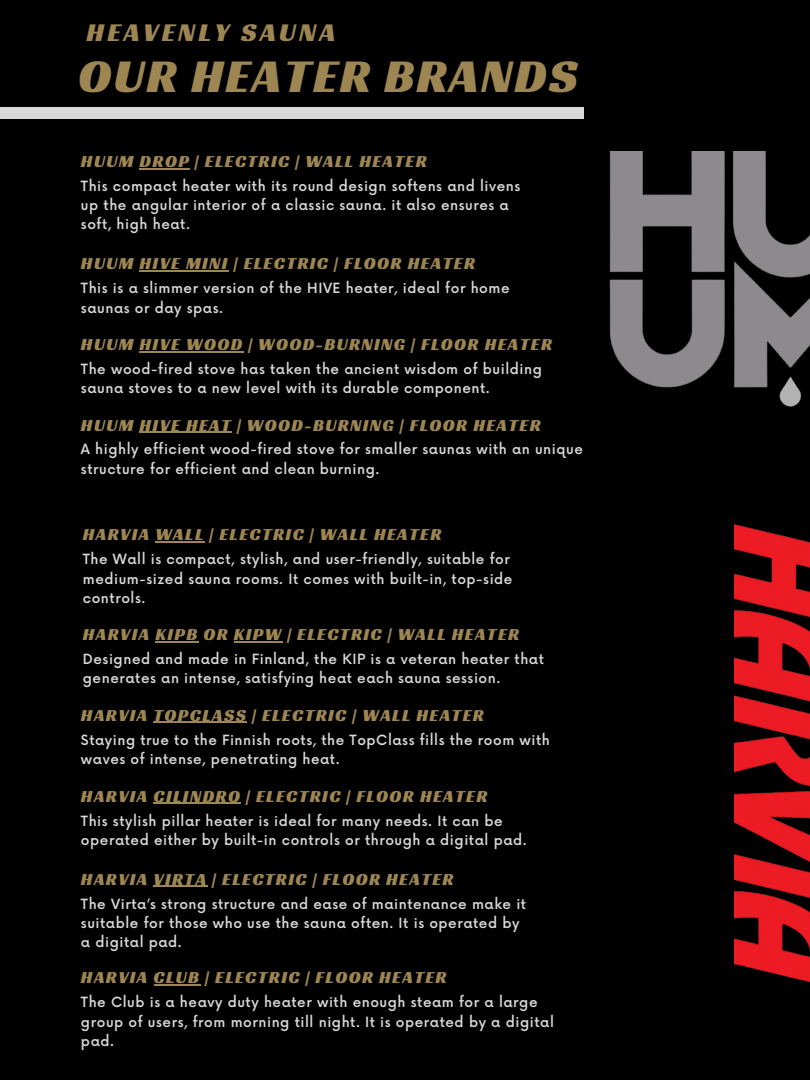
<style>
.page{position:relative;width:810px;height:1080px;background:#000}
.page>*{position:absolute;margin:0;border:0;box-sizing:border-box;transform-origin:0 0}
.t1{font:48.75px "Racing Sans One";letter-spacing:.045em;color:#9e8653}
.t2{font:26.56px "Racing Sans One";letter-spacing:.12em;color:#9e8653}
.t3{font:17.5px "Racing Sans One";letter-spacing:.08em;color:#9e8653}
.t4{font:500 13.75px/19.2px "Now";letter-spacing:.04em;color:#d9d9d9}
</style>
<div class="page">
<img style="left:735px;top:524px;width:75px;height:459px">
<img style="left:609px;top:151px;width:201px;height:256px">
<hr style="left:140px;top:168px;width:50px;height:1px;background:#9e8653">
<hr style="left:140px;top:351px;width:104px;height:2px;background:#9e8653">
<hr style="left:140px;top:431px;width:92px;height:2px;background:#9e8653">
<hr style="left:154px;top:722px;width:93px;height:1px;background:#9e8653">
<hr style="left:154px;top:886px;width:54px;height:1px;background:#9e8653">
<hr style="left:154px;top:984px;width:47px;height:2px;background:#9e8653">
<hr style="left:140px;top:270px;width:89px;height:2px;background:#9e8653">
<hr style="left:154px;top:803px;width:87px;height:1px;background:#9e8653">
<hr style="left:155px;top:641px;width:44px;height:1px;background:#9e8653">
<hr style="left:234px;top:641px;width:49px;height:1px;background:#9e8653">
<div style="left:0;top:107px;width:584px;height:12px;background:#d9d9d9"></div>
<hr style="left:155px;top:541px;width:50px;height:2px;background:#9e8653">
<h3 class="t2" style="left:86px;top:15px;width:251px">HEAVENLY SAUNA</h3>
<h2 class="t1" style="left:78px;top:45px;width:501px">OUR HEATER BRANDS</h2>
<p class="t3" style="left:81px;top:150px;width:347px">HUUM DROP | ELECTRIC | WALL HEATER</p>
<h3 class="t4" style="left:81px;top:177px;width:441px">This compact heater with its round design softens and livens up the angular interior of a classic sauna. it also ensures a soft, high heat.</h3>
<p class="t3" style="left:81px;top:252px;width:396px">HUUM HIVE MINI | ELECTRIC | FLOOR HEATER</p>
<h3 class="t4" style="left:81px;top:280px;width:430px">This is a slimmer version of the HIVE heater, ideal for home saunas or day spas.</h3>
<p class="t3" style="left:81px;top:333px;width:473px">HUUM HIVE WOOD | WOOD-BURNING | FLOOR HEATER</p>
<h3 class="t4" style="left:81px;top:360px;width:462px">The wood-fired stove has taken the ancient wisdom of building sauna stoves to a new level with its durable component.</h3>
<p class="t3" style="left:81px;top:413px;width:461px">HUUM HIVE HEAT | WOOD-BURNING | FLOOR HEATER</p>
<h3 class="t4" style="left:81px;top:441px;width:503px">A highly efficient wood-fired stove for smaller saunas with an unique structure for efficient and clean burning.</h3>
<p class="t3" style="left:83px;top:523px;width:360px">HARVIA WALL | ELECTRIC | WALL HEATER</p>
<h3 class="t4" style="left:83px;top:551px;width:431px">The Wall is compact, stylish, and user-friendly, suitable for medium-sized sauna rooms. It comes with built-in, top-side controls.</h3>
<p class="t3" style="left:83px;top:623px;width:438px">HARVIA KIPB OR KIPW | ELECTRIC | WALL HEATER</p>
<h3 class="t4" style="left:83px;top:650px;width:463px">Designed and made in Finland, the KIP is a veteran heater that generates an intense, satisfying heat each sauna session.</h3>
<p class="t3" style="left:81px;top:704px;width:404px">HARVIA TOPCLASS | ELECTRIC | WALL HEATER</p>
<h3 class="t4" style="left:81px;top:731px;width:470px">Staying true to the Finnish roots, the TopClass fills the room with waves of intense, penetrating heat.</h3>
<p class="t3" style="left:81px;top:785px;width:408px">HARVIA CILINDRO | ELECTRIC | FLOOR HEATER</p>
<h3 class="t4" style="left:81px;top:812px;width:447px">This stylish pillar heater is ideal for many needs. It can be operated either by built-in controls or through a digital pad.</h3>
<p class="t3" style="left:81px;top:868px;width:374px">HARVIA VIRTA | ELECTRIC | FLOOR HEATER</p>
<p class="t4" style="left:81px;top:895px;width:447px">The Virta’s strong structure and ease of maintenance make it suitable for those who use the sauna often. It is operated by a digital pad.</p>
<p class="t3" style="left:81px;top:966px;width:367px">HARVIA CLUB | ELECTRIC | FLOOR HEATER</p>
<h3 class="t4" style="left:81px;top:994px;width:474px">The Club is a heavy duty heater with enough steam for a large group of users, from morning till night. It is operated by a digital pad.</h3>
</div>
